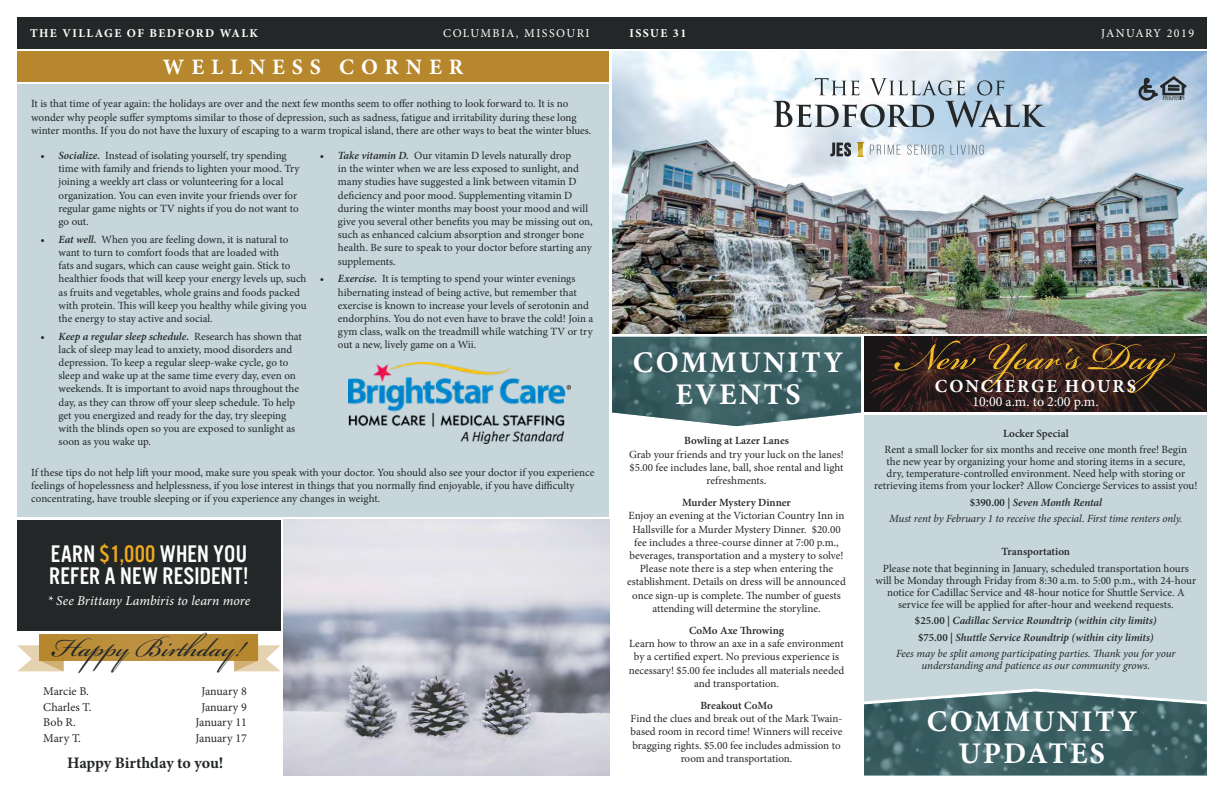
<style>
.page{position:relative;width:1224px;height:792px;background:#fff}
.page>*{position:absolute;margin:0;border:0;box-sizing:border-box;transform-origin:0 0}
.t1{font:59.8px "Bickham Script Pro";color:#f2bb2a}
.t2{font:41px "Bickham Script Pro";color:#242728}
.t3{font:700 30px "Minion Pro";letter-spacing:.08em;color:#fff}
.t4{font:24.9px/22.7px "Alternate Got No 3 D";letter-spacing:.01em;color:#fff}
.t5{font:700 22.1px "Minion Pro";letter-spacing:.31em;color:#fff}
.t6{font:700 18.4px "Minion Pro";letter-spacing:.11em;color:#fff}
.t7{font:700 16px "Minion Pro";letter-spacing:-.005em;color:#242728}
.t8{font:14px "Minion Pro";color:#fff}
.t9{font:italic 13.6px "Minion Pro";color:#fff}
.t10{font:12px "Minion Pro";letter-spacing:-.01em;color:#242728}
.t11{font:700 12px "Minion Pro";letter-spacing:.12em;color:#fff}
.t12{font:12px "Minion Pro";letter-spacing:.12em;color:#fff}
.t13{font:11px/13.2px "Minion Pro";color:#242728}
.t14{font:italic 11px/12px "Minion Pro";letter-spacing:-.01em;color:#242728;text-align:center}
.t15{font:italic 600 11px "Minion Pro";letter-spacing:-.005em;color:#242728}
.t16{font:600 11px "Minion Pro";color:#242728}
.s1{font-weight:600;font-style:italic}
.s2{color:#eda91e}
.s3{font-weight:600}
.s4{font-style:normal}
</style>
<div class="page">
<div style="left:17px;top:17px;width:1190px;height:32px;background:#242728"></div>
<div style="left:864px;top:415px;width:343px;height:343px;background:#c6d6da"></div>
<img style="left:612px;top:52px;width:595px;height:282px">
<div style="left:17px;top:85px;width:592px;height:432px;background:#c6d6da"></div>
<svg style="left:1138px;top:76px;width:49px;height:25px"></svg>
<svg style="left:773px;top:78px;width:273px;height:49px"></svg>
<svg style="left:830px;top:142px;width:21px;height:15px"></svg>
<svg style="left:870px;top:145px;width:31px;height:10px"></svg>
<svg style="left:907px;top:145px;width:37px;height:10px"></svg>
<svg style="left:951px;top:145px;width:33px;height:10px"></svg>
<svg style="left:857px;top:142px;width:7px;height:15px"></svg>
<svg style="left:17px;top:645px;width:47px;height:26px"></svg>
<svg style="left:234px;top:638px;width:47px;height:33px"></svg>
<div style="left:39px;top:635px;width:219px;height:26px;background:linear-gradient(to right,#ba8d38,#bb8d38)"></div>
<img style="left:864px;top:337px;width:343px;height:75px">
<svg style="left:993px;top:689px;width:85px;height:3px"></svg>
<img style="left:864px;top:692px;width:343px;height:83px">
<img style="left:612px;top:337px;width:249px;height:89px">
<div style="left:17px;top:520px;width:264px;height:111px;background:#242728"></div>
<img style="left:348px;top:363px;width:222px;height:80px">
<div style="left:17px;top:52px;width:592px;height:30px;background:#b7872d"></div>
<img style="left:284px;top:520px;width:325px;height:255px">
<p class="t11" style="left:30px;top:25px;width:229px">THE VILLAGE OF BEDFORD WALK</p>
<p class="t12" style="left:443px;top:25px;width:148px">COLUMBIA, MISSOURI</p>
<p class="t5" style="left:163px;top:51px;width:302px">WELLNESS CORNER</p>
<p class="t13" style="left:31px;top:97px;width:562px">It is that time of year again: the holidays are over and the next few months seem to offer nothing to look forward to. It is no wonder why people suffer symptoms similar to those of depression, such as sadness, fatigue and irritability during these long winter months. If you do not have the luxury of escaping to a warm tropical island, there are other ways to beat the winter blues.</p>
<p class="t13" style="left:59px;top:149px;width:243px;text-indent:-18px"><span class="s1">• Socialize.</span> Instead of isolating yourself, try spending time with family and friends to lighten your mood. Try joining a weekly art class or volunteering for a local organization. You can even invite your friends over for regular game nights or TV nights if you do not want to go out.</p>
<p class="t13" style="left:59px;top:233px;width:250px;text-indent:-18px"><span class="s1">• Eat well.</span> When you are feeling down, it is natural to want to turn to comfort foods that are loaded with<br>fats and sugars, which can cause weight gain. Stick to healthier foods that will keep your energy levels up, such as fruits and vegetables, whole grains and foods packed with protein. This will keep you healthy while giving you the energy to stay active and social.</p>
<p class="t13" style="left:59px;top:330px;width:245px;text-indent:-18px"><span class="s1">• Keep a regular sleep schedule.</span> Research has shown that lack of sleep may lead to anxiety, mood disorders and depression. To keep a regular sleep-wake cycle, go to sleep and wake up at the same time every day, even on weekends. It is important to avoid naps throughout the day, as they can throw off your sleep schedule. To help get you energized and ready for the day, try sleeping with the blinds open so you are exposed to sunlight as soon as you wake up.</p>
<p class="t13" style="left:338px;top:149px;width:256px;text-indent:-18px"><span class="s1">• Take vitamin D.</span> Our vitamin D levels naturally drop<br>in the winter when we are less exposed to sunlight, and many studies have suggested a link between vitamin D deficiency and poor mood. Supplementing vitamin D during the winter months may boost your mood and will give you several other benefits you may be missing out on, such as enhanced calcium absorption and stronger bone health. Be sure to speak to your doctor before starting any supplements.</p>
<p class="t13" style="left:338px;top:272px;width:257px;text-indent:-18px"><span class="s1">• Exercise.</span> It is tempting to spend your winter evenings hibernating instead of being active, but remember that exercise is known to increase your levels of serotonin and endorphins. You do not even have to brave the cold! Join a gym class, walk on the treadmill while watching TV or try out a new, lively game on a Wii.</p>
<p class="t13" style="left:31px;top:466px;width:565px">If these tips do not help lift your mood, make sure you speak with your doctor. You should also see your doctor if you experience feelings of hopelessness and helplessness, if you lose interest in things that you normally find enjoyable, if you have difficulty concentrating, have trouble sleeping or if you experience any changes in weight.</p>
<p class="t4" style="left:49px;top:543px;width:201px">EARN <span class="s2">$1,000</span> WHEN YOU<br>REFER A NEW RESIDENT!</p>
<p class="t9" style="left:48px;top:592px;width:204px">* See Brittany Lambiris to learn more</p>
<p class="t2" style="left:53px;top:618px;width:194px">Happy Birthday!</p>
<p class="t10" style="left:43px;top:684px;width:47px">Marcie B.</p>
<p class="t10" style="left:43px;top:699px;width:50px">Charles T.</p>
<p class="t10" style="left:43px;top:715px;width:34px">Bob R.</p>
<p class="t10" style="left:43px;top:730px;width:39px">Mary T.</p>
<p class="t10" style="left:201px;top:684px;width:47px">January 8</p>
<p class="t10" style="left:201px;top:699px;width:47px">January 9</p>
<p class="t10" style="left:196px;top:715px;width:53px">January 11</p>
<p class="t10" style="left:196px;top:730px;width:53px">January 17</p>
<p class="t7" style="left:67px;top:751px;width:158px">Happy Birthday to you!</p>
<p class="t11" style="left:629px;top:25px;width:58px">ISSUE 31</p>
<p class="t12" style="left:1101px;top:25px;width:95px">JANUARY 2019</p>
<p class="t3" style="left:633px;top:341px;width:212px">COMMUNITY</p>
<p class="t3" style="left:675px;top:373px;width:127px">EVENTS</p>
<p class="t13" style="left:629px;top:434px;width:216px;text-align:center"><span class="s3">Bowling at Lazer Lanes<br></span>Grab your friends and try your luck on the lanes! $5.00 fee includes lane, ball, shoe rental and light refreshments.</p>
<p class="t13" style="left:627px;top:496px;width:220px;text-align:center"><span class="s3">Murder Mystery Dinner<br></span>Enjoy an evening at the Victorian Country Inn in Hallsville for a Murder Mystery Dinner. $20.00 fee includes a three-course dinner at 7:00 p.m., beverages, transportation and a mystery to solve!<br>Please note there is a step when entering the establishment. Details on dress will be announced once sign-up is complete. The number of guests attending will determine the storyline.</p>
<p class="t13" style="left:629px;top:624px;width:217px;text-align:center"><span class="s3">CoMo Axe Throwing<br></span>Learn how to throw an axe in a safe environment by a certified expert. No previous experience is necessary! $5.00 fee includes all materials needed and transportation.</p>
<p class="t13" style="left:631px;top:699px;width:213px;text-align:center"><span class="s3">Breakout CoMo<br></span>Find the clues and break out of the Mark Twain&shy;based room in record time! Winners will receive bragging rights. $5.00 fee includes admission to room and transportation.</p>
<p class="t1" style="left:900px;top:313px;width:270px">New Year's Day</p>
<p class="t8" style="left:972px;top:392px;width:128px">10:00 a.m. to 2:00 p.m.</p>
<p class="t6" style="left:935px;top:373px;width:203px">CONCIERGE HOURS</p>
<p class="t16" style="left:1003px;top:426px;width:67px">Locker Special</p>
<p class="t13" style="left:874px;top:444px;width:325px;line-height:12px;text-align:center">Rent a small locker for six months and receive one month free! Begin<br>the new year by organizing your home and storing items in a secure,<br>dry, temperature-controlled environment. Need help with storing or retrieving items from your locker? Allow Concierge Services to assist you!</p>
<p class="t15" style="left:970px;top:495px;width:134px"><span class="s4">$390.00 |</span> Seven Month Rental</p>
<p class="t14" style="left:889px;top:513px;width:295px">Must rent by February 1 to receive the special. First time renters only.</p>
<p class="t16" style="left:1002px;top:544px;width:70px">Transportation</p>
<p class="t13" style="left:876px;top:562px;width:322px;line-height:12px;text-align:center">Please note that beginning in January, scheduled transportation hours will be Monday through Friday from 8:30 a.m. to 5:00 p.m., with 24-hour notice for Cadillac Service and 48-hour notice for Shuttle Service. A service fee will be applied for after-hour and weekend requests.</p>
<p class="t15" style="left:915px;top:613px;width:243px"><span class="s4">$25.00 |</span> Cadillac Service Roundtrip (within city limits)</p>
<p class="t15" style="left:918px;top:630px;width:237px"><span class="s4">$75.00 |</span> Shuttle Service Roundtrip (within city limits)</p>
<p class="t14" style="left:896px;top:648px;width:281px">Fees may be split among participating parties. Thank you for your understanding and patience as our community grows.</p>
<p class="t3" style="left:927px;top:700px;width:212px">COMMUNITY</p>
<p class="t3" style="left:959px;top:732px;width:148px">UPDATES</p>
</div>
